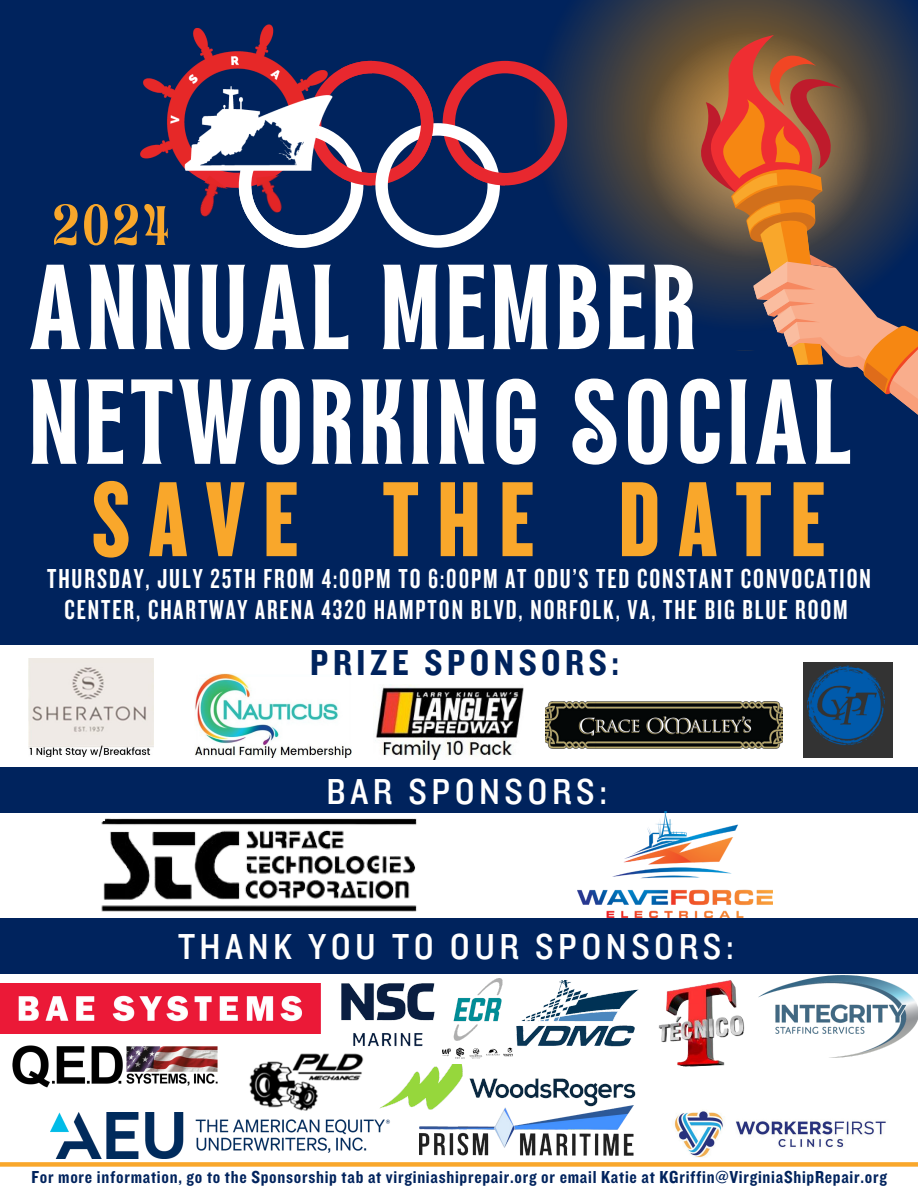
<style>
.page{position:relative;width:918px;height:1188px;background:#00235d}
.page>*{position:absolute;margin:0;border:0;box-sizing:border-box;transform-origin:0 0}
.t1{font:111px "Knockout 68";letter-spacing:.17em;color:#f9a72b}
.t2{font:81px/114.8px "TAN Jambore Display";letter-spacing:.06em;color:#fff}
.t3{font:58.05px "Tan Harmoni";color:#f9a72b}
.t4{font:37.5px "Knockout 30";letter-spacing:.12em;color:#fff}
.t5{font:37.5px "Knockout 50";letter-spacing:.12em;color:#00235d}
.t6{font:28.5px/30.3px "Knockout 48";letter-spacing:.07em;color:#fff;text-align:center}
.t7{font:18px "Knockout 50";letter-spacing:.04em;color:#00235d}
</style>
<div class="page">
<svg style="left:554px;top:0;width:364px;height:300px"></svg>
<svg style="left:633px;top:20px;width:250px;height:250px;background:#5c4c38"></svg>
<svg style="left:661px;top:23px;width:257px;height:392px"></svg>
<div style="left:0;top:645px;width:918px;height:543px;background:#fff"></div>
<img style="left:419px;top:1111px;width:214px;height:45px">
<img style="left:659px;top:980px;width:86px;height:86px">
<img style="left:140px;top:24px;width:134px;height:135px">
<svg style="left:162px;top:61px;width:405px;height:187px"></svg>
<img style="left:12px;top:1045px;width:206px;height:43px">
<img style="left:0;top:984px;width:321px;height:49px">
<img style="left:674px;top:1111px;width:212px;height:46px">
<div style="left:0;top:918px;width:918px;height:56px;background:#00235d"></div>
<div style="left:0;top:1162px;width:918px;height:5px;background:#f9a72b"></div>
<img style="left:341px;top:983px;width:102px;height:71px">
<img style="left:29px;top:659px;width:125px;height:98px">
<img style="left:195px;top:674px;width:157px;height:83px">
<img style="left:375px;top:684px;width:148px;height:75px">
<img style="left:545px;top:702px;width:238px;height:47px">
<div style="left:0;top:767px;width:918px;height:46px;background:#00235d"></div>
<img style="left:578px;top:812px;width:194px;height:105px">
<img style="left:101px;top:818px;width:316px;height:94px">
<img style="left:512px;top:980px;width:127px;height:77px">
<img style="left:443px;top:978px;width:69px;height:81px">
<img style="left:51px;top:1113px;width:339px;height:46px">
<img style="left:759px;top:975px;width:159px;height:82px">
<img style="left:804px;top:663px;width:89px;height:94px">
<img style="left:249px;top:1047px;width:116px;height:64px">
<img style="left:379px;top:1064px;width:257px;height:47px">
<p class="t3" style="left:53px;top:204px;width:118px">2024</p>
<p class="t2" style="left:29px;top:263px;width:825px">ANNUAL MEMBER<br>NETWORKING SOCIAL</p>
<p class="t1" style="left:92px;top:450px;width:735px">SAVE THE DATE</p>
<p class="t6" style="left:47px;top:563px;width:825px">THURSDAY, JULY 25TH FROM 4:00PM TO 6:00PM AT ODU’S TED CONSTANT CONVOCATION<br>CENTER, CHARTWAY ARENA 4320 HAMPTON BLVD, NORFOLK, VA, THE BIG BLUE ROOM</p>
<p class="t5" style="left:310px;top:639px;width:310px">PRIZE SPONSORS:</p>
<p class="t4" style="left:327px;top:768px;width:282px">BAR SPONSORS:</p>
<p class="t4" style="left:178px;top:923px;width:558px">THANK YOU TO OUR SPONSORS:</p>
<h4 class="t7" style="left:31px;top:1166px;width:857px">For more information, go to the Sponsorship tab at virginiashiprepair.org or email Katie at KGriffin@VirginiaShipRepair.org</h4>
</div>
